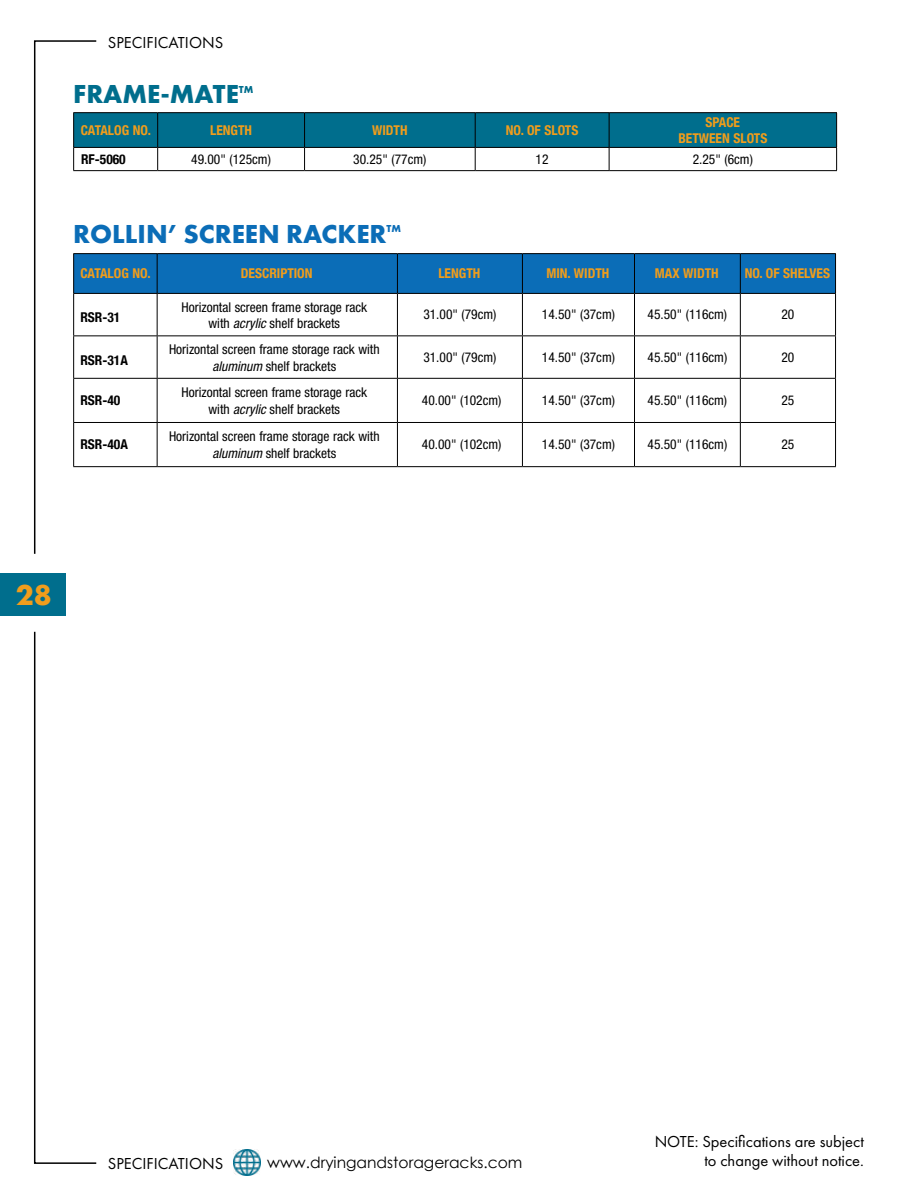
<style>
.page{position:relative;width:918px;height:1188px;background:#fff}
.page>*{position:absolute;margin:0;border:0;box-sizing:border-box;transform-origin:0 0}
.t1{font:700 30px "Futura PT";color:#f09d1c}
.t2{font:700 27px "Futura PT";color:#0b6db7}
.t3{font:700 27px "Futura PT";color:#006e8d}
.t4{font:16.5px "Futura PT";color:#000}
.t5{font:15.45px "Century Gothic";color:#000}
.t6{font:condensed 13.5px/16.5px "Helvetica Neue LT Std";color:#000;text-align:center}
.t7{font:700 condensed 13.5px/16.5px "Helvetica Neue LT Com";color:#f09d1c;text-align:center}
.t8{font:700 condensed 13.5px "Helvetica Neue LT Com";color:#000}
.t9{font:700 10.5px "Futura PT";color:#006e8d}
.t10{font:700 10.5px "Futura PT";color:#0b6db7}
.s1{font-style:italic}
</style>
<div class="page">
<div style="left:0;top:573px;width:65px;height:42px;background:#006e8d"></div>
<svg style="left:33px;top:631px;width:64px;height:533px"></svg>
<svg style="left:33px;top:40px;width:804px;height:514px"></svg>
<hr style="left:73px;top:253px;width:84px;height:1px;background:#000">
<hr style="left:73px;top:254px;width:1px;height:39px;background:#000">
<hr style="left:157px;top:253px;width:240px;height:1px;background:#000">
<hr style="left:157px;top:254px;width:1px;height:39px;background:#000">
<hr style="left:397px;top:253px;width:125px;height:1px;background:#000">
<hr style="left:397px;top:254px;width:1px;height:39px;background:#000">
<hr style="left:522px;top:253px;width:113px;height:1px;background:#000">
<hr style="left:522px;top:254px;width:1px;height:39px;background:#000">
<hr style="left:634px;top:253px;width:106px;height:1px;background:#000">
<hr style="left:634px;top:254px;width:1px;height:39px;background:#000">
<hr style="left:740px;top:253px;width:96px;height:1px;background:#000">
<hr style="left:740px;top:254px;width:1px;height:39px;background:#000">
<hr style="left:835px;top:254px;width:1px;height:39px;background:#000">
<hr style="left:73px;top:293px;width:84px;height:1px;background:#000">
<hr style="left:73px;top:294px;width:1px;height:41px;background:#000">
<hr style="left:157px;top:293px;width:240px;height:1px;background:#000">
<hr style="left:157px;top:294px;width:1px;height:41px;background:#000">
<hr style="left:397px;top:293px;width:125px;height:1px;background:#000">
<hr style="left:397px;top:294px;width:1px;height:41px;background:#000">
<hr style="left:522px;top:293px;width:113px;height:1px;background:#000">
<hr style="left:522px;top:294px;width:1px;height:41px;background:#000">
<hr style="left:634px;top:293px;width:106px;height:1px;background:#000">
<hr style="left:634px;top:294px;width:1px;height:41px;background:#000">
<hr style="left:740px;top:293px;width:96px;height:1px;background:#000">
<hr style="left:740px;top:294px;width:1px;height:41px;background:#000">
<hr style="left:835px;top:294px;width:1px;height:41px;background:#000">
<hr style="left:73px;top:335px;width:84px;height:1px;background:#000">
<hr style="left:73px;top:336px;width:1px;height:42px;background:#000">
<hr style="left:157px;top:335px;width:240px;height:1px;background:#000">
<hr style="left:157px;top:336px;width:1px;height:42px;background:#000">
<hr style="left:397px;top:335px;width:125px;height:1px;background:#000">
<hr style="left:397px;top:336px;width:1px;height:42px;background:#000">
<hr style="left:522px;top:335px;width:113px;height:1px;background:#000">
<hr style="left:522px;top:336px;width:1px;height:42px;background:#000">
<hr style="left:634px;top:335px;width:106px;height:1px;background:#000">
<hr style="left:634px;top:336px;width:1px;height:42px;background:#000">
<hr style="left:740px;top:335px;width:96px;height:1px;background:#000">
<hr style="left:740px;top:336px;width:1px;height:42px;background:#000">
<hr style="left:835px;top:336px;width:1px;height:42px;background:#000">
<hr style="left:73px;top:378px;width:84px;height:1px;background:#000">
<hr style="left:73px;top:379px;width:1px;height:43px;background:#000">
<hr style="left:157px;top:378px;width:240px;height:1px;background:#000">
<hr style="left:157px;top:379px;width:1px;height:43px;background:#000">
<hr style="left:397px;top:378px;width:125px;height:1px;background:#000">
<hr style="left:397px;top:379px;width:1px;height:43px;background:#000">
<hr style="left:522px;top:378px;width:113px;height:1px;background:#000">
<hr style="left:522px;top:379px;width:1px;height:43px;background:#000">
<hr style="left:634px;top:378px;width:106px;height:1px;background:#000">
<hr style="left:634px;top:379px;width:1px;height:43px;background:#000">
<hr style="left:740px;top:378px;width:96px;height:1px;background:#000">
<hr style="left:740px;top:379px;width:1px;height:43px;background:#000">
<hr style="left:835px;top:379px;width:1px;height:43px;background:#000">
<hr style="left:73px;top:422px;width:84px;height:1px;background:#000">
<hr style="left:73px;top:423px;width:1px;height:43px;background:#000">
<hr style="left:157px;top:422px;width:240px;height:1px;background:#000">
<hr style="left:157px;top:423px;width:1px;height:43px;background:#000">
<hr style="left:397px;top:422px;width:125px;height:1px;background:#000">
<hr style="left:397px;top:423px;width:1px;height:43px;background:#000">
<hr style="left:522px;top:422px;width:113px;height:1px;background:#000">
<hr style="left:522px;top:423px;width:1px;height:43px;background:#000">
<hr style="left:634px;top:422px;width:106px;height:1px;background:#000">
<hr style="left:634px;top:423px;width:1px;height:43px;background:#000">
<hr style="left:740px;top:422px;width:96px;height:1px;background:#000">
<hr style="left:740px;top:423px;width:1px;height:43px;background:#000">
<hr style="left:835px;top:423px;width:1px;height:43px;background:#000">
<hr style="left:73px;top:466px;width:84px;height:1px;background:#000">
<hr style="left:157px;top:466px;width:240px;height:1px;background:#000">
<hr style="left:397px;top:466px;width:125px;height:1px;background:#000">
<hr style="left:522px;top:466px;width:113px;height:1px;background:#000">
<hr style="left:634px;top:466px;width:106px;height:1px;background:#000">
<hr style="left:740px;top:466px;width:96px;height:1px;background:#000">
<img style="left:234px;top:1149px;width:26px;height:27px">
<p class="t4" style="left:108px;top:33px;width:117px">SPECIFICATIONS</p>
<h2 class="t3" style="left:73px;top:77px;width:167px">FRAME-MATE</h2>
<p class="t9" style="left:239px;top:82px;width:16px">TM</p>
<p class="t7" style="left:81px;top:122px;width:72px">CATALOG NO.</p>
<p class="t7" style="left:210px;top:122px;width:43px">LENGTH</p>
<p class="t7" style="left:372px;top:122px;width:37px">WIDTH</p>
<p class="t7" style="left:506px;top:122px;width:74px">NO. OF SLOTS</p>
<p class="t7" style="left:678px;top:114px;width:90px">SPACE<br>BETWEEN SLOTS</p>
<p class="t8" style="left:81px;top:151px;width:46px">RF-5060</p>
<p class="t6" style="left:191px;top:151px;width:81px">49.00" (125cm)</p>
<p class="t6" style="left:353px;top:151px;width:75px">30.25" (77cm)</p>
<p class="t6" style="left:536px;top:151px;width:14px">12</p>
<p class="t6" style="left:693px;top:151px;width:62px">2.25" (6cm)</p>
<h2 class="t2" style="left:73px;top:217px;width:315px">ROLLIN’ SCREEN RACKER</h2>
<p class="t10" style="left:386px;top:222px;width:16px">TM</p>
<p class="t7" style="left:81px;top:265px;width:72px">CATALOG NO.</p>
<p class="t7" style="left:241px;top:265px;width:73px">DESCRIPTION</p>
<p class="t7" style="left:438px;top:265px;width:43px">LENGTH</p>
<p class="t7" style="left:546px;top:265px;width:65px">MIN. WIDTH</p>
<p class="t7" style="left:655px;top:265px;width:65px">MAX WIDTH</p>
<p class="t7" style="left:745px;top:265px;width:87px">NO. OF SHELVES</p>
<p class="t8" style="left:80px;top:310px;width:41px">RSR-31</p>
<p class="t6" style="left:181px;top:298px;width:187px">Horizontal screen frame storage rack with <span class="s1">acrylic</span>shelf brackets</p>
<p class="t6" style="left:423px;top:306px;width:75px">31.00" (79cm)</p>
<p class="t6" style="left:542px;top:306px;width:75px">14.50" (37cm)</p>
<p class="t6" style="left:648px;top:306px;width:81px">45.50" (116cm)</p>
<p class="t6" style="left:781px;top:306px;width:14px">20</p>
<p class="t8" style="left:80px;top:352px;width:49px">RSR-31A</p>
<p class="t6" style="left:169px;top:341px;width:212px">Horizontal screen frame storage rack with <span class="s1">aluminum</span> shelf brackets</p>
<p class="t6" style="left:423px;top:349px;width:75px">31.00" (79cm)</p>
<p class="t6" style="left:542px;top:349px;width:75px">14.50" (37cm)</p>
<p class="t6" style="left:648px;top:349px;width:81px">45.50" (116cm)</p>
<p class="t6" style="left:781px;top:349px;width:14px">20</p>
<p class="t8" style="left:80px;top:392px;width:41px">RSR-40</p>
<p class="t6" style="left:181px;top:384px;width:187px">Horizontal screen frame storage rack with <span class="s1">acrylic</span>shelf brackets</p>
<p class="t6" style="left:422px;top:392px;width:81px">40.00" (102cm)</p>
<p class="t6" style="left:542px;top:392px;width:75px">14.50" (37cm)</p>
<p class="t6" style="left:648px;top:392px;width:81px">45.50" (116cm)</p>
<p class="t6" style="left:781px;top:392px;width:14px">25</p>
<p class="t8" style="left:80px;top:437px;width:49px">RSR-40A</p>
<p class="t6" style="left:169px;top:428px;width:212px">Horizontal screen frame storage rack with <span class="s1">aluminum</span> shelf brackets</p>
<p class="t6" style="left:422px;top:436px;width:81px">40.00" (102cm)</p>
<p class="t6" style="left:542px;top:436px;width:75px">14.50" (37cm)</p>
<p class="t6" style="left:648px;top:436px;width:81px">45.50" (116cm)</p>
<p class="t6" style="left:781px;top:436px;width:14px">25</p>
<h1 class="t1" style="left:16px;top:576px;width:37px">28</h1>
<p class="t4" style="left:108px;top:1154px;width:117px">SPECIFICATIONS</p>
<p class="t4" style="left:655px;top:1131px;width:211px">NOTE: Specifications are subject</p>
<p class="t5" style="left:267px;top:1152px;width:257px">www.dryingandstorageracks.com</p>
<p class="t4" style="left:704px;top:1151px;width:161px">to change without notice.</p>
</div>
